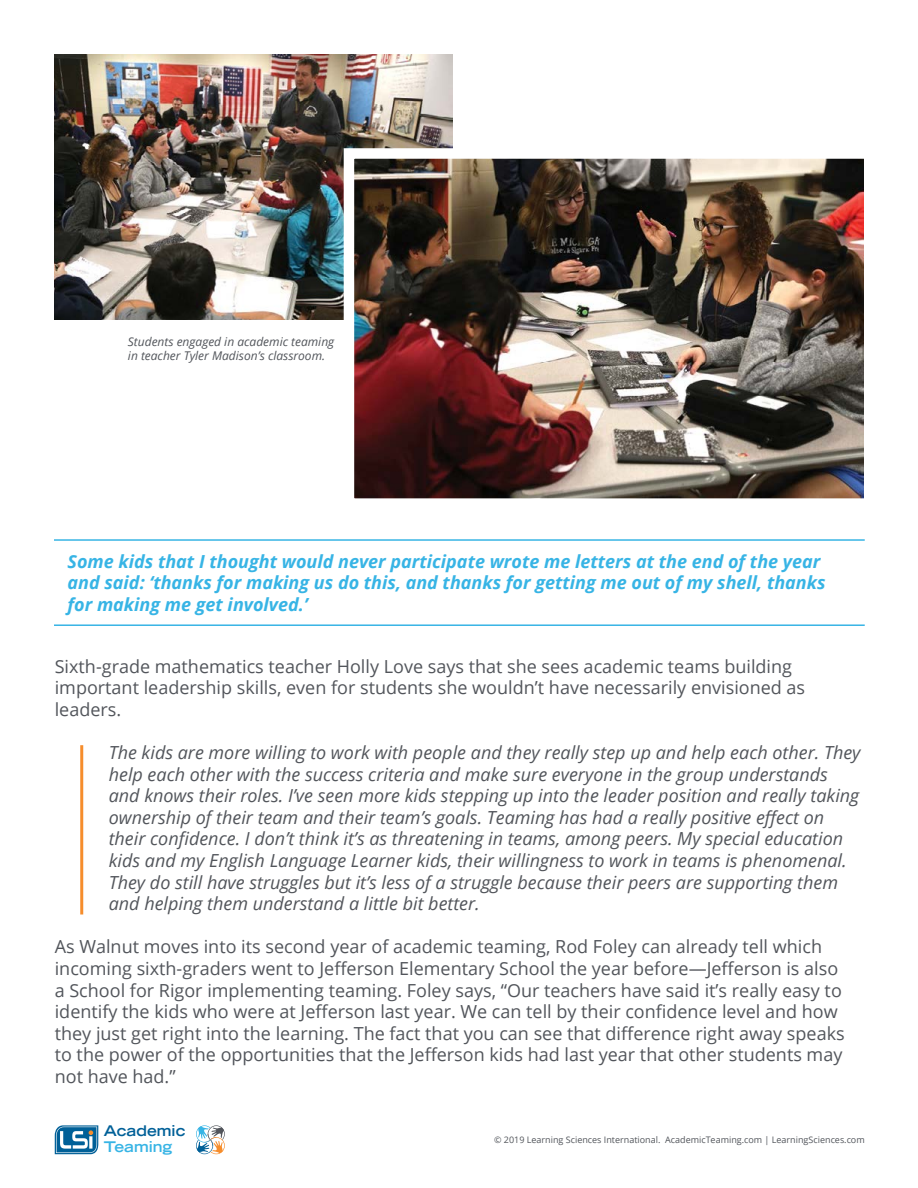
<style>
.page{position:relative;width:918px;height:1188px;background:#fff}
.page>*{position:absolute;margin:0;border:0;box-sizing:border-box;transform-origin:0 0}
.t1{font:18px/21.6px "Open Sans";color:#52555b}
.t2{font:italic 18px/21.6px "Open Sans";color:#52555b}
.t3{font:italic 700 18px/21.6px "Open Sans";color:#37b4e5}
.t4{font:700 expanded 14.7px "Trade Gothic LH";color:#006098}
.t5{font:700 expanded 14.7px "Trade Gothic LH";color:#37b4e5}
.t6{font:italic 12px/14.4px "Open Sans";color:#52555b}
.t7{font:9px "Open Sans";color:#52555b}
</style>
<div class="page">
<svg style="left:196px;top:1125px;width:29px;height:29px"></svg>
<svg style="left:55px;top:1125px;width:43px;height:29px"></svg>
<hr style="left:54px;top:539px;width:811px;height:2px;background:#37b4e5">
<hr style="left:54px;top:624px;width:811px;height:2px;background:#37b4e5">
<img style="left:54px;top:54px;width:398px;height:265px">
<img style="left:338px;top:143px;width:526px;height:356px">
<hr style="left:80px;top:745px;width:3px;height:169px;background:#f68d2c">
<p class="t6" style="left:128px;top:334px;width:208px">Students engaged in academic teaming in teacher Tyler Madison’s classroom.</p>
<p class="t3" style="left:68px;top:550px;width:760px">Some kids that I thought would never participate wrote me letters at the end of the year and said: ‘thanks for making us do this, and thanks for getting me out of my shell, thanks for making me get involved.’</p>
<p class="t1" style="left:55px;top:655px;width:752px">Sixth-grade mathematics teacher Holly Love says that she sees academic teams building important leadership skills, even for students she wouldn’t have necessarily envisioned as leaders.</p>
<p class="t2" style="left:109px;top:741px;width:753px">The kids are more willing to work with people and they really step up and help each other. They help each other with the success criteria and make sure everyone in the group understands and knows their roles. I’ve seen more kids stepping up into the leader position and really taking ownership of their team and their team’s goals. Teaming has had a really positive effect on their confidence. I don’t think it’s as threatening in teams, among peers. My special education kids and my English Language Learner kids, their willingness to work in teams is phenomenal.<br>They do still have struggles but it’s less of a struggle because their peers are supporting them and helping them understand a little bit better.</p>
<p class="t1" style="left:55px;top:936px;width:791px">As Walnut moves into its second year of academic teaming, Rod Foley can already tell which incoming sixth-graders went to Jefferson Elementary School the year before—Jefferson is also a School for Rigor implementing teaming. Foley says, “Our teachers have said it’s really easy to identify the kids who were at Jefferson last year. We can tell by their confidence level and how they just get right into the learning. The fact that you can see that difference right away speaks to the power of the opportunities that the Jefferson kids had last year that other students may not have had.”</p>
<p class="t4" style="left:104px;top:1122px;width:83px">Academic</p>
<p class="t5" style="left:104px;top:1137px;width:70px">Teaming</p>
<p class="t7" style="left:494px;top:1134px;width:372px">© 2019 Learning Sciences International. AcademicTeaming.com | LearningSciences.com</p>
</div>
